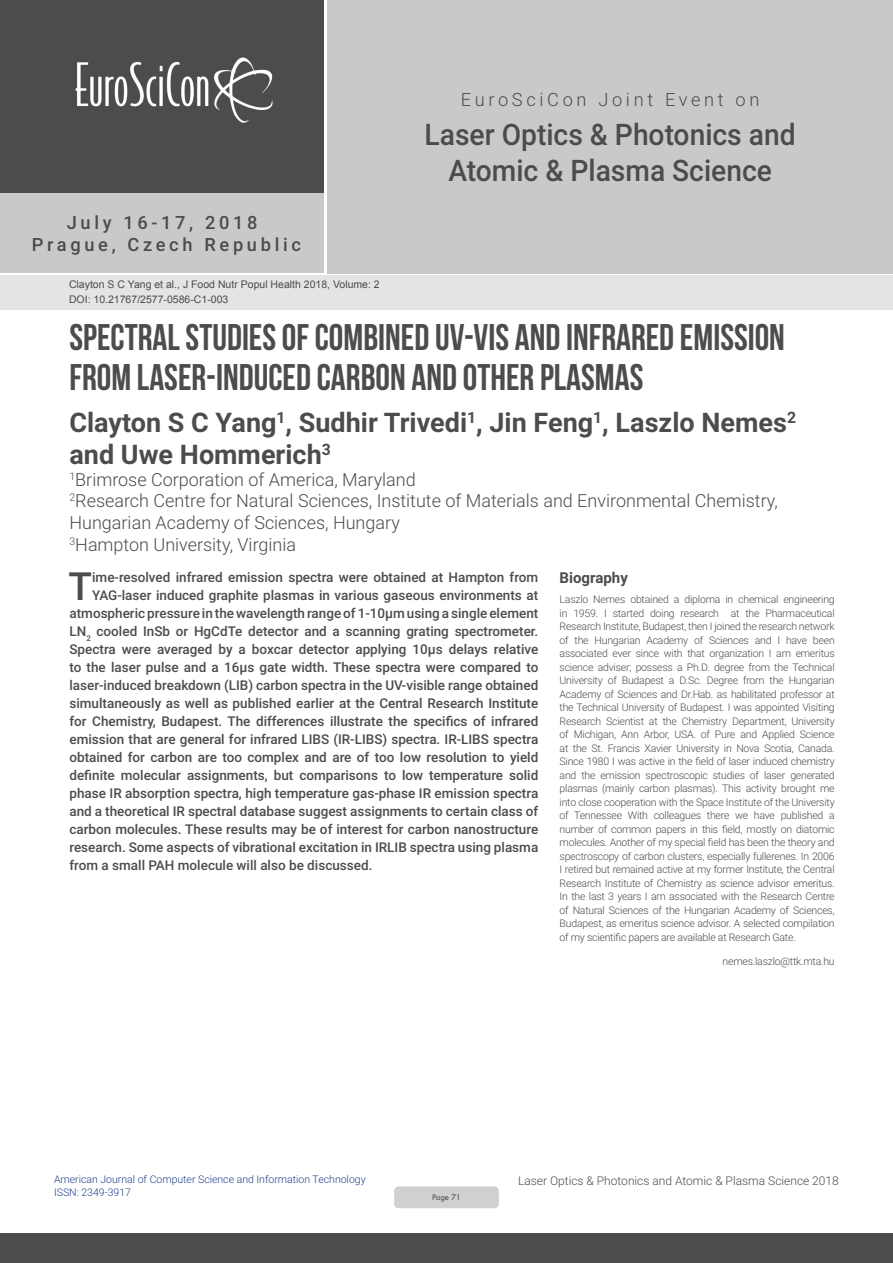
<style>
.page{position:relative;width:893px;height:1263px;background:#fff}
.page>*{position:absolute;margin:0;border:0;box-sizing:border-box;transform-origin:0 0}
.Abstract{font:500 38.85px "Roboto";color:#4b4c4d}
.t1{font:37.05px/40.8px "Bebas Neue";color:#4b4c4d}
.t2{font:500 29.7px/35.5px "Roboto";color:#4b4c4d;text-align:center;scale:.95 1}
.t3{font:700 27px/32.4px "Roboto";color:#4b4c4d}
.t4{font:500 18.3px/21.9px "Roboto";letter-spacing:.2em;color:#4b4c4d;text-align:center}
.t5{font:300 18.3px "Roboto";letter-spacing:.2em;color:#4b4c4d}
.t6{font:300 18px "Roboto";color:#4b4c4d}
.Bio_Heading{font:700 15px "Roboto";color:#4b4c4d}
.Abstract-2{font:500 13.5px "Roboto";color:#4b4c4d}
.t7{font:300 12px "Roboto";color:#4b4c4d}
.Biography{font:300 10.5px/13.5px "Roboto";letter-spacing:-.02em;color:#4b4c4d;text-align:justify}
.t8{font:10.5px "Arial";color:#4b4c4d}
.t9{font:300 10.5px/12.6px "Roboto";color:#1e418e}
.t10{font:9px "Tw Cen";letter-spacing:-.02em;color:#4b4c4d;scale:.95 1}
</style>
<div class="page">
<div style="left:0;top:0;width:323px;height:193px;background:#4b4c4d"></div>
<div style="left:1px;top:193px;width:323px;height:80px;background:#c9c9c9"></div>
<div style="left:327px;top:0;width:566px;height:273px;background:#c9c9c9"></div>
<img style="left:75px;top:57px;width:198px;height:66px">
<div style="left:0;top:1233px;width:893px;height:30px;background:#4b4c4d"></div>
<div style="left:1px;top:275px;width:892px;height:35px;background:#e4e4e4"></div>
<div style="left:394px;top:1186px;width:105px;height:22px;background:#cfd0d2;border-radius:4px"></div>
<h3 class="t4" style="left:32px;top:211px;width:271px">July 16-17, 2018<br>Prague, Czech Republic</h3>
<p class="t8" style="left:69px;top:278px;width:312px">Clayton S C Yang et al., J Food Nutr Popul Health 2018, Volume: 2</p>
<p class="t8" style="left:69px;top:292px;width:161px">DOI: 10.21767/2577-0586-C1-003</p>
<h3 class="t5" style="left:461px;top:87px;width:300px">EuroSciCon Joint Event on</h3>
<h3 class="t2" style="left:425px;top:116px;width:392px">Laser Optics &amp; Photonics and<br>Atomic &amp; Plasma Science</h3>
<p class="t1" style="left:69px;top:316px;width:717px">SPECTRAL STUDIES OF COMBINED UV-VIS AND INFRARED EMISSION<br>FROM LASER-INDUCED CARBON AND OTHER PLASMAS</p>
<p class="t3" style="left:69px;top:405px;width:728px">Clayton S C Yang<sup>1</sup>, Sudhir Trivedi<sup>1</sup>, Jin Feng<sup>1</sup>, Laszlo Nemes<sup>2 </sup>and Uwe Hommerich<sup>3</sup></p>
<p class="t6" style="left:69px;top:467px;width:348px"><sup>1</sup>Brimrose Corporation of America, Maryland</p>
<p class="t6" style="left:69px;top:488px;width:710px"><sup>2</sup>Research Centre for Natural Sciences, Institute of Materials and Environmental Chemistry,</p>
<p class="t6" style="left:69px;top:510px;width:332px">Hungarian Academy of Sciences, Hungary</p>
<p class="t6" style="left:69px;top:532px;width:228px"><sup>3</sup>Hampton University, Virginia</p>
<p class="Abstract" style="left:69px;top:559px;width:25px">T</p>
<p class="Abstract-2" style="left:92px;top:568px;width:448px">ime-resolved infrared emission spectra were obtained at Hampton from</p>
<p class="Abstract-2" style="left:92px;top:586px;width:448px">YAG-laser induced graphite plasmas in various gaseous environments at</p>
<p class="Abstract-2" style="left:69px;top:604px;width:470px">atmospheric pressure in the wavelength range of 1-10µm using a single element</p>
<p class="Abstract-2" style="left:69px;top:622px;width:470px">LN<sub>2</sub> cooled InSb or HgCdTe detector and a scanning grating spectrometer.</p>
<p class="Abstract-2" style="left:69px;top:640px;width:470px">Spectra were averaged by a boxcar detector applying 10µs delays relative</p>
<p class="Abstract-2" style="left:69px;top:658px;width:470px">to the laser pulse and a 16µs gate width. These spectra were compared to</p>
<p class="Abstract-2" style="left:69px;top:676px;width:470px">laser-induced breakdown (LIB) carbon spectra in the UV-visible range obtained</p>
<p class="Abstract-2" style="left:69px;top:694px;width:470px">simultaneously as well as published earlier at the Central Research Institute</p>
<p class="Abstract-2" style="left:69px;top:712px;width:470px">for Chemistry, Budapest. The differences illustrate the specifics of infrared</p>
<p class="Abstract-2" style="left:69px;top:730px;width:470px">emission that are general for infrared LIBS (IR-LIBS) spectra. IR-LIBS spectra</p>
<p class="Abstract-2" style="left:69px;top:748px;width:470px">obtained for carbon are too complex and are of too low resolution to yield</p>
<p class="Abstract-2" style="left:69px;top:766px;width:470px">definite molecular assignments, but comparisons to low temperature solid</p>
<p class="Abstract-2" style="left:69px;top:784px;width:470px">phase IR absorption spectra, high temperature gas-phase IR emission spectra</p>
<p class="Abstract-2" style="left:69px;top:802px;width:470px">and a theoretical IR spectral database suggest assignments to certain class of</p>
<p class="Abstract-2" style="left:69px;top:820px;width:470px">carbon molecules. These results may be of interest for carbon nanostructure</p>
<p class="Abstract-2" style="left:69px;top:838px;width:470px">research. Some aspects of vibrational excitation in IRLIB spectra using plasma</p>
<p class="Abstract-2" style="left:69px;top:856px;width:304px">from a small PAH molecule will also be discussed.</p>
<p class="Bio_Heading" style="left:560px;top:567px;width:70px">Biography</p>
<p class="Biography" style="left:560px;top:592px;width:277px">Laszlo Nemes obtained a diploma in chemical engineering in 1959. I started doing research at the Pharmaceutical Research Institute, Budapest, then I joined the research network of the Hungarian Academy of Sciences and I have been associated ever since with that organization I am emeritus science adviser; possess a Ph.D. degree from the Technical University of Budapest a D.Sc. Degree from the Hungarian Academy of Sciences and Dr.Hab. as habilitated professor at the Technical University of Budapest. I was appointed Visiting Research Scientist at the Chemistry Department, University of Michigan, Ann Arbor, USA. of Pure and Applied Science at the St. Francis Xavier University in Nova Scotia, Canada.<br>Since 1980 I was active in the field of laser induced chemistry and the emission spectroscopic studies of laser generated plasmas (mainly carbon plasmas). This activity brought me into close cooperation with the Space Institute of the University of Tennessee With colleagues there we have published a number of common papers in this field, mostly on diatomic molecules. Another of my special field has been the theory and spectroscopy of carbon clusters, especially fullerenes. In 2006<br>I retired but remained active at my former Institute, the Central Research Institute of Chemistry as science advisor emeritus.<br>In the last 3 years I am associated with the Research Centre of Natural Sciences of the Hungarian Academy of Sciences, Budapest, as emeritus science advisor. A selected compilation of my scientific papers are available at Research Gate.</p>
<p class="Biography" style="left:723px;top:954px;width:114px">nemes.laszlo@ttk.mta.hu</p>
<p class="t9" style="left:54px;top:1173px;width:313px">American Journal of Computer Science and Information Technology<br>ISSN: 2349-3917</p>
<p class="t10" style="left:432px;top:1192px;width:32px">Page 71</p>
<p class="t7" style="left:518px;top:1172px;width:322px">Laser Optics &amp; Photonics and Atomic &amp; Plasma Science 2018</p>
</div>
